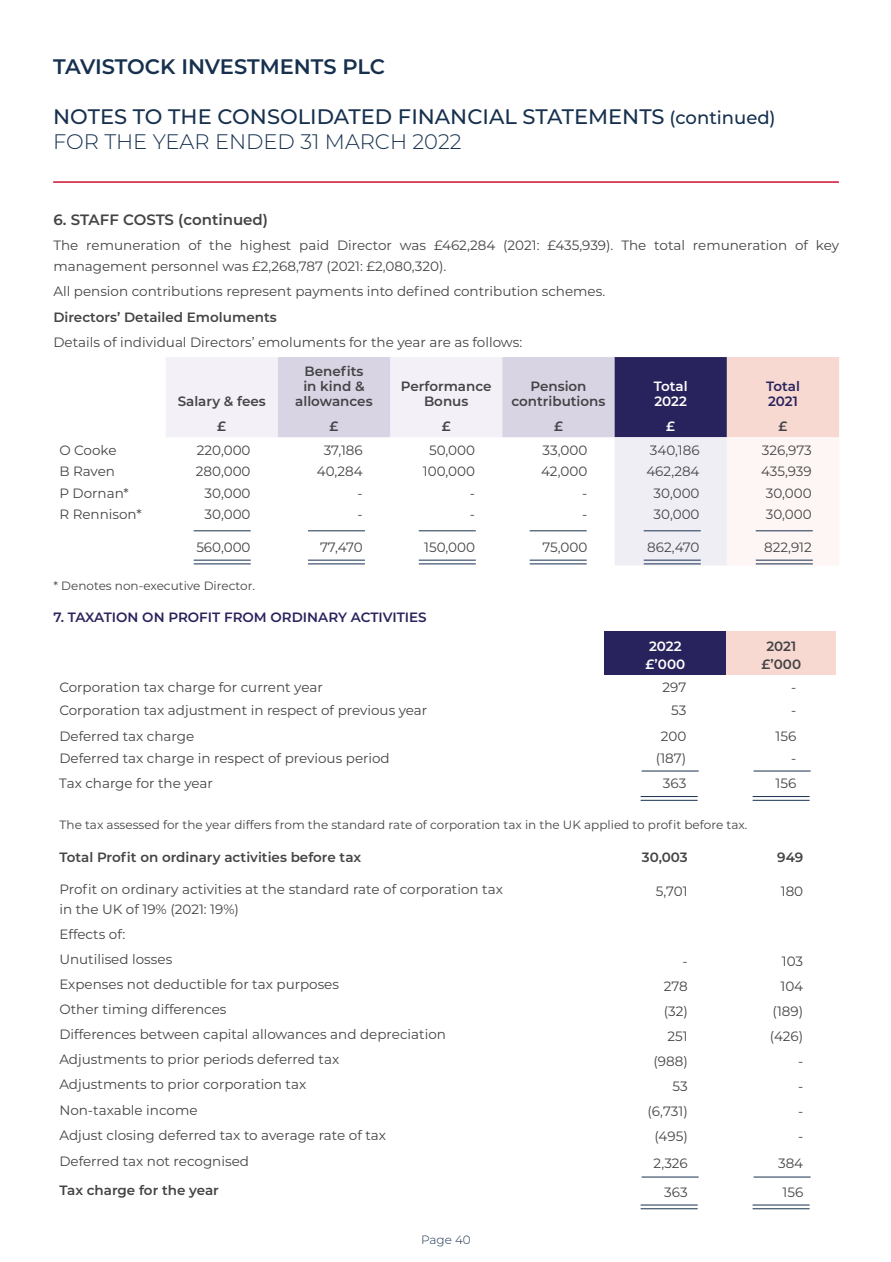
<style>
.page{position:relative;width:891px;height:1262px;background:#fff}
.page>*{position:absolute;margin:0;border:0;box-sizing:border-box;transform-origin:0 0}
.t1{font:500 21px/25.2px "Montserrat";color:#16304e}
.t2{font:600 21px "Montserrat";letter-spacing:-.005em;color:#16304e}
.t3{font:600 15px "Montserrat";color:#444345}
.t4{font:13.5px/21px "Montserrat";color:#444345}
.t5{font:600 13.5px/15px "Montserrat";color:#444345;text-align:center}
.t6{font:600 13.5px/15px "Montserrat";color:#29235d}
.t7{font:600 13.5px/15px "Montserrat";color:#fff}
.t8{font:12px "Montserrat";color:#444345}
.t9{font:300 12px "Montserrat";color:#16304e}
.s1{font-size:18px}
.s2{font-weight:300}
</style>
<div class="page">
<hr style="left:53px;top:181px;width:785px;height:2px;background:#cf132e">
<svg style="left:166px;top:357px;width:672px;height:208px"></svg>
<div style="left:604px;top:631px;width:122px;height:43px;background:#29235d"></div>
<div style="left:726px;top:631px;width:109px;height:43px;background:#f7d9d1"></div>
<hr style="left:193px;top:530px;width:57px;height:1px;background:#16304e">
<hr style="left:308px;top:530px;width:57px;height:1px;background:#16304e">
<hr style="left:418px;top:530px;width:57px;height:1px;background:#16304e">
<hr style="left:529px;top:530px;width:57px;height:1px;background:#16304e">
<hr style="left:643px;top:530px;width:57px;height:1px;background:#16304e">
<hr style="left:755px;top:530px;width:57px;height:1px;background:#16304e">
<hr style="left:641px;top:770px;width:57px;height:1px;background:#16304e">
<hr style="left:641px;top:1176px;width:57px;height:1px;background:#16304e">
<hr style="left:753px;top:770px;width:57px;height:1px;background:#16304e">
<hr style="left:753px;top:1176px;width:57px;height:1px;background:#16304e">
<hr style="left:193px;top:563px;width:57px;height:1px;background:#16304e">
<hr style="left:193px;top:559px;width:57px;height:1px;background:#16304e">
<hr style="left:308px;top:563px;width:57px;height:1px;background:#16304e">
<hr style="left:308px;top:559px;width:57px;height:1px;background:#16304e">
<hr style="left:418px;top:563px;width:57px;height:1px;background:#16304e">
<hr style="left:418px;top:559px;width:57px;height:1px;background:#16304e">
<hr style="left:529px;top:563px;width:57px;height:1px;background:#16304e">
<hr style="left:529px;top:559px;width:57px;height:1px;background:#16304e">
<hr style="left:643px;top:563px;width:57px;height:1px;background:#16304e">
<hr style="left:643px;top:559px;width:57px;height:1px;background:#16304e">
<hr style="left:755px;top:563px;width:57px;height:1px;background:#16304e">
<hr style="left:755px;top:559px;width:57px;height:1px;background:#16304e">
<hr style="left:640px;top:799px;width:57px;height:1px;background:#16304e">
<hr style="left:640px;top:796px;width:57px;height:1px;background:#16304e">
<hr style="left:640px;top:1207px;width:57px;height:1px;background:#16304e">
<hr style="left:640px;top:1204px;width:57px;height:1px;background:#16304e">
<hr style="left:752px;top:799px;width:57px;height:1px;background:#16304e">
<hr style="left:752px;top:796px;width:57px;height:1px;background:#16304e">
<hr style="left:752px;top:1207px;width:57px;height:1px;background:#16304e">
<hr style="left:752px;top:1204px;width:57px;height:1px;background:#16304e">
<h1 class="t2" style="left:53px;top:56px;width:333px">TAVISTOCK INVESTMENTS PLC</h1>
<h1 class="t1" style="left:53px;top:106px;width:723px">NOTES TO THE CONSOLIDATED FINANCIAL STATEMENTS <span class="s1">(continued)<br></span><span class="s2">FOR THE YEAR ENDED 31 MARCH 2022</span></h1>
<p class="t3" style="left:53px;top:212px;width:216px">6. STAFF COSTS (continued)</p>
<p class="t4" style="left:53px;top:235px;width:786px">The remuneration of the highest paid Director was £462,284 (2021: £435,939). The total remuneration of key management personnel was £2,268,787 (2021: £2,080,320).</p>
<p class="t4" style="left:53px;top:281px;width:553px">All pension contributions represent payments into defined contribution schemes.</p>
<p class="t5" style="left:53px;top:309px;width:225px">Directors’ Detailed Emoluments</p>
<p class="t4" style="left:53px;top:332px;width:470px">Details of individual Directors’ emoluments for the year are as follows:</p>
<p class="t5" style="left:177px;top:394px;width:90px">Salary &amp; fees</p>
<p class="t5" style="left:295px;top:364px;width:79px">Benefits<br>in kind &amp; allowances</p>
<p class="t5" style="left:400px;top:379px;width:92px">Performance<br>Bonus</p>
<p class="t5" style="left:511px;top:379px;width:95px">Pension contributions</p>
<p class="t7" style="left:653px;top:379px;width:35px">Total<br>2022</p>
<p class="t6" style="left:765px;top:379px;width:35px">Total<br>2021</p>
<p class="t5" style="left:217px;top:419px;width:10px">£</p>
<p class="t5" style="left:329px;top:419px;width:10px">£</p>
<p class="t5" style="left:441px;top:419px;width:10px">£</p>
<p class="t5" style="left:553px;top:419px;width:10px">£</p>
<p class="t7" style="left:666px;top:419px;width:10px">£</p>
<p class="t5" style="left:778px;top:419px;width:10px">£</p>
<p class="t4" style="left:59px;top:439px;width:59px">O Cooke</p>
<p class="t4" style="left:197px;top:439px;width:55px">220,000</p>
<p class="t4" style="left:323px;top:439px;width:41px">37,186</p>
<p class="t4" style="left:429px;top:439px;width:47px">50,000</p>
<p class="t4" style="left:542px;top:439px;width:46px">33,000</p>
<p class="t4" style="left:649px;top:439px;width:51px">340,186</p>
<p class="t4" style="left:761px;top:439px;width:51px">326,973</p>
<p class="t4" style="left:59px;top:461px;width:57px">B Raven</p>
<p class="t4" style="left:196px;top:461px;width:56px">280,000</p>
<p class="t4" style="left:317px;top:461px;width:47px">40,284</p>
<p class="t4" style="left:422px;top:461px;width:54px">100,000</p>
<p class="t4" style="left:540px;top:461px;width:48px">42,000</p>
<p class="t4" style="left:646px;top:461px;width:55px">462,284</p>
<p class="t4" style="left:760px;top:461px;width:52px">435,939</p>
<p class="t4" style="left:59px;top:483px;width:71px">P Dornan*</p>
<p class="t4" style="left:204px;top:483px;width:47px">30,000</p>
<p class="t4" style="left:357px;top:483px;width:7px">-</p>
<p class="t4" style="left:469px;top:483px;width:7px">-</p>
<p class="t4" style="left:582px;top:483px;width:7px">-</p>
<p class="t4" style="left:653px;top:483px;width:47px">30,000</p>
<p class="t4" style="left:765px;top:483px;width:47px">30,000</p>
<p class="t4" style="left:59px;top:504px;width:84px">R Rennison*</p>
<p class="t4" style="left:204px;top:504px;width:47px">30,000</p>
<p class="t4" style="left:357px;top:504px;width:7px">-</p>
<p class="t4" style="left:469px;top:504px;width:7px">-</p>
<p class="t4" style="left:582px;top:504px;width:7px">-</p>
<p class="t4" style="left:653px;top:504px;width:47px">30,000</p>
<p class="t4" style="left:765px;top:504px;width:47px">30,000</p>
<p class="t4" style="left:196px;top:537px;width:56px">560,000</p>
<p class="t4" style="left:320px;top:537px;width:44px">77,470</p>
<p class="t4" style="left:424px;top:537px;width:52px">150,000</p>
<p class="t4" style="left:542px;top:537px;width:46px">75,000</p>
<p class="t4" style="left:647px;top:537px;width:54px">862,470</p>
<p class="t4" style="left:763px;top:537px;width:49px">822,912</p>
<p class="t8" style="left:53px;top:580px;width:203px">* Denotes non-executive Director.</p>
<p class="t6" style="left:53px;top:609px;width:375px">7. TAXATION ON PROFIT FROM ORDINARY ACTIVITIES</p>
<p class="t7" style="left:645px;top:637px;width:41px;line-height:18px">2022 £’000</p>
<p class="t5" style="left:761px;top:637px;width:41px;line-height:18px">2021 £’000</p>
<p class="t4" style="left:59px;top:677px;width:265px">Corporation tax charge for current year</p>
<p class="t4" style="left:662px;top:677px;width:25px">297</p>
<p class="t4" style="left:790px;top:677px;width:7px">-</p>
<p class="t4" style="left:59px;top:700px;width:369px">Corporation tax adjustment in respect of previous year</p>
<p class="t4" style="left:670px;top:700px;width:17px">53</p>
<p class="t4" style="left:790px;top:700px;width:7px">-</p>
<p class="t4" style="left:59px;top:725px;width:136px">Deferred tax charge</p>
<p class="t4" style="left:660px;top:725px;width:27px">200</p>
<p class="t4" style="left:775px;top:725px;width:22px">156</p>
<p class="t4" style="left:59px;top:748px;width:332px">Deferred tax charge in respect of previous period</p>
<p class="t4" style="left:655px;top:748px;width:32px">(187)</p>
<p class="t4" style="left:790px;top:748px;width:7px">-</p>
<p class="t4" style="left:59px;top:772px;width:155px">Tax charge for the year</p>
<p class="t4" style="left:662px;top:772px;width:25px">363</p>
<p class="t4" style="left:775px;top:772px;width:22px">156</p>
<p class="t8" style="left:60px;top:818px;width:688px">The tax assessed for the year differs from the standard rate of corporation tax in the UK applied to profit before tax.</p>
<p class="t5" style="left:59px;top:849px;width:303px">Total Profit on ordinary activities before tax</p>
<p class="t5" style="left:641px;top:849px;width:47px">30,003</p>
<p class="t5" style="left:776px;top:849px;width:28px">949</p>
<p class="t4" style="left:59px;top:880px;width:445px;line-height:19.5px">Profit on ordinary activities at the standard rate of corporation tax in the UK of 19% (2021: 19%)</p>
<p class="t4" style="left:655px;top:881px;width:33px">5,701</p>
<p class="t4" style="left:780px;top:881px;width:24px">180</p>
<p class="t4" style="left:59px;top:921px;width:114px;line-height:25px">Effects of:<br>Unutilised losses</p>
<p class="t4" style="left:781px;top:950px;width:23px">103</p>
<p class="t4" style="left:59px;top:974px;width:281px">Expenses not deductible for tax purposes</p>
<p class="t4" style="left:663px;top:975px;width:25px">278</p>
<p class="t4" style="left:780px;top:975px;width:24px">104</p>
<p class="t4" style="left:59px;top:999px;width:168px">Other timing differences</p>
<p class="t4" style="left:663px;top:1000px;width:26px">(32)</p>
<p class="t4" style="left:772px;top:1000px;width:32px">(189)</p>
<p class="t4" style="left:59px;top:1024px;width:388px">Differences between capital allowances and depreciation</p>
<p class="t4" style="left:667px;top:1025px;width:22px">251</p>
<p class="t4" style="left:769px;top:1025px;width:35px">(426)</p>
<p class="t4" style="left:59px;top:1049px;width:281px">Adjustments to prior periods deferred tax</p>
<p class="t4" style="left:653px;top:1051px;width:36px">(988)</p>
<p class="t4" style="left:797px;top:1051px;width:7px">-</p>
<p class="t4" style="left:59px;top:1074px;width:248px">Adjustments to prior corporation tax</p>
<p class="t4" style="left:672px;top:1076px;width:17px">53</p>
<p class="t4" style="left:797px;top:1076px;width:7px">-</p>
<p class="t4" style="left:59px;top:1099px;width:140px">Non-taxable income</p>
<p class="t4" style="left:647px;top:1101px;width:42px">(6,731)</p>
<p class="t4" style="left:797px;top:1101px;width:7px">-</p>
<p class="t4" style="left:59px;top:1124px;width:328px">Adjust closing deferred tax to average rate of tax</p>
<p class="t4" style="left:654px;top:1126px;width:35px">(495)</p>
<p class="t4" style="left:797px;top:1126px;width:7px">-</p>
<p class="t4" style="left:59px;top:1150px;width:191px">Deferred tax not recognised</p>
<p class="t4" style="left:653px;top:1152px;width:36px">2,326</p>
<p class="t4" style="left:777px;top:1152px;width:27px">384</p>
<p class="t5" style="left:59px;top:1182px;width:161px">Tax charge for the year</p>
<p class="t4" style="left:664px;top:1181px;width:25px">363</p>
<p class="t4" style="left:782px;top:1181px;width:22px">156</p>
<p class="t9" style="left:421px;top:1234px;width:51px">Page 40</p>
</div>
